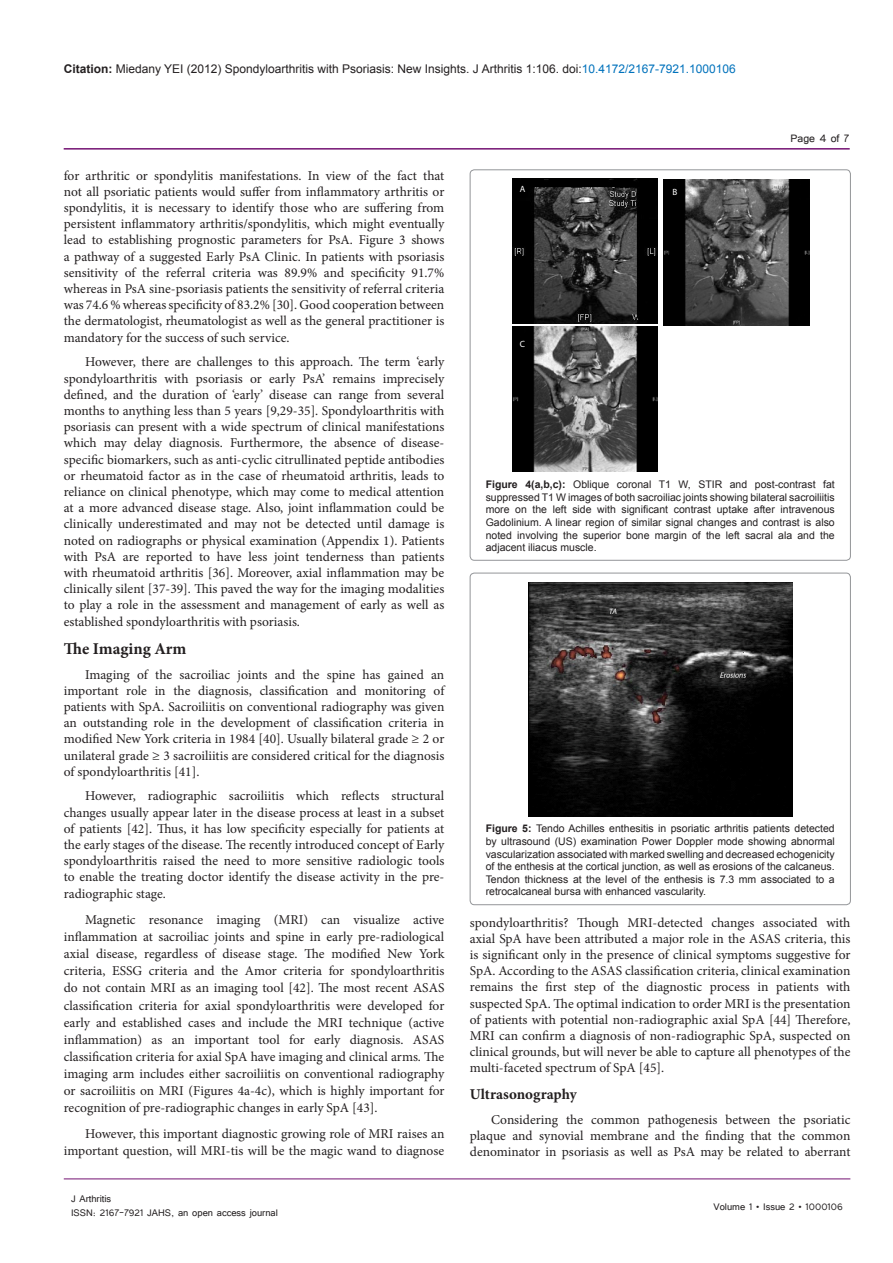
<style>
.page{position:relative;width:893px;height:1263px;background:#fff}
.page>*{position:absolute;margin:0;border:0;box-sizing:border-box;transform-origin:0 0}
.t1{font:700 16.5px "Minion Pro";color:#231f20}
.t2{font:700 15px "Minion Pro";color:#231f20}
.t3{font:13.5px/16.2px "Minion Pro";color:#231f20;text-align:justify}
.t4{font:13.5px "Tunga";color:#231f20}
.t5{font:12px "Arial";color:#231f20}
.t6{font:12px/14.4px "Tunga";color:#231f20}
.t7{font:10.5px/12.6px "Arial";color:#231f20;text-align:justify}
.t8{font:9px "Myriad Pro";color:#fff}
.s1{font-weight:700}
.s2{color:#0072bc}
</style>
<div class="page">
<hr style="left:64px;top:148px;width:786px;height:2px;background:#741272">
<hr style="left:64px;top:1179px;width:786px;height:1px;background:#741272">
<img style="left:512px;top:179px;width:145px;height:145px">
<img style="left:663px;top:179px;width:146px;height:147px">
<img style="left:512px;top:327px;width:145px;height:145px">
<div style="left:470px;top:170px;width:380px;height:390px;border:1px solid #939598;border-radius:4px"></div>
<img style="left:528px;top:582px;width:264px;height:234px">
<div style="left:470px;top:573px;width:380px;height:332px;border:1px solid #939598;border-radius:4px"></div>
<p class="t5" style="left:64px;top:60px;width:674px"><span class="s1">Citation:</span> Miedany YEI (2012) Spondyloarthritis with Psoriasis: New Insights. J Arthritis 1:106. doi:<span class="s2">10.4172/2167-7921.1000106</span></p>
<p class="t4" style="left:790px;top:129px;width:60px">Page 4 of 7</p>
<p class="t3" style="left:64px;top:167px;width:382px">for arthritic or spondylitis manifestations. In view of the fact that not all psoriatic patients would suffer from inflammatory arthritis or spondylitis, it is necessary to identify those who are suffering from persistent inflammatory arthritis/spondylitis, which might eventually lead to establishing prognostic parameters for PsA. Figure 3 shows a pathway of a suggested Early PsA Clinic. In patients with psoriasis sensitivity of the referral criteria was 89.9% and specificity 91.7% whereas in PsA sine-psoriasis patients the sensitivity of referral criteria was 74.6 % whereas specificity of 83.2% [30]. Good cooperation between the dermatologist, rheumatologist as well as the general practitioner is mandatory for the success of such service.</p>
<p class="t3" style="left:64px;top:354px;width:382px;text-indent:21px">However, there are challenges to this approach. The term ‘early spondyloarthritis with psoriasis or early PsA’ remains imprecisely defined, and the duration of ‘early’ disease can range from several months to anything less than 5 years [9,29-35]. Spondyloarthritis with psoriasis can present with a wide spectrum of clinical manifestations which may delay diagnosis. Furthermore, the absence of disease&shy;specific biomarkers, such as anti-cyclic citrullinated peptide antibodies or rheumatoid factor as in the case of rheumatoid arthritis, leads to reliance on clinical phenotype, which may come to medical attention at a more advanced disease stage. Also, joint inflammation could be clinically underestimated and may not be detected until damage is noted on radiographs or physical examination (Appendix 1). Patients with PsA are reported to have less joint tenderness than patients with rheumatoid arthritis [36]. Moreover, axial inflammation may be clinically silent [37-39]. This paved the way for the imaging modalities to play a role in the assessment and management of early as well as established spondyloarthritis with psoriasis.</p>
<p class="t1" style="left:64px;top:637px;width:124px">The Imaging Arm</p>
<p class="t3" style="left:64px;top:666px;width:382px;text-indent:21px">Imaging of the sacroiliac joints and the spine has gained an important role in the diagnosis, classification and monitoring of patients with SpA. Sacroiliitis on conventional radiography was given an outstanding role in the development of classification criteria in modified New York criteria in 1984 [40]. Usually bilateral grade ≥ 2 or unilateral grade ≥ 3 sacroiliitis are considered critical for the diagnosis of spondyloarthritis [41].</p>
<p class="t3" style="left:64px;top:788px;width:382px;text-indent:21px">However, radiographic sacroiliitis which reflects structural changes usually appear later in the disease process at least in a subset of patients [42]. Thus, it has low specificity especially for patients at the early stages of the disease. The recently introduced concept of Early spondyloarthritis raised the need to more sensitive radiologic tools to enable the treating doctor identify the disease activity in the pre&shy;radiographic stage.</p>
<p class="t3" style="left:64px;top:911px;width:382px;line-height:17.1px;text-indent:21px">Magnetic resonance imaging (MRI) can visualize active inflammation at sacroiliac joints and spine in early pre-radiological axial disease, regardless of disease stage. The modified New York criteria, ESSG criteria and the Amor criteria for spondyloarthritis do not contain MRI as an imaging tool [42]. The most recent ASAS classification criteria for axial spondyloarthritis were developed for early and established cases and include the MRI technique (active inflammation) as an important tool for early diagnosis. ASAS classification criteria for axial SpA have imaging and clinical arms. The imaging arm includes either sacroiliitis on conventional radiography or sacroiliitis on MRI (Figures 4a-4c), which is highly important for recognition of pre-radiographic changes in early SpA [43].</p>
<p class="t3" style="left:64px;top:1125px;width:382px;line-height:17px;text-align:right">However, this important diagnostic growing role of MRI raises an important question, will MRI-tis will be the magic wand to diagnose</p>
<p class="t6" style="left:71px;top:1190px;width:208px">J Arthritis<br>ISSN: 2167-7921 JAHS, an open access journal</p>
<p class="t8" style="left:520px;top:184px;width:7px">A</p>
<p class="t8" style="left:673px;top:186px;width:6px">B</p>
<p class="t8" style="left:520px;top:338px;width:7px">C</p>
<p class="t7" style="left:486px;top:478px;width:351px"><span class="s1">Figure 4(a,b,c):</span> Oblique coronal T1 W, STIR and post-contrast fat suppressed T1 W images of both sacroiliac joints showing bilateral sacroiliitis more on the left side with significant contrast uptake after intravenous Gadolinium. A linear region of similar signal changes and contrast is also noted involving the superior bone margin of the left sacral ala and the adjacent iliacus muscle.</p>
<p class="t7" style="left:486px;top:822px;width:351px"><span class="s1">Figure 5:</span> Tendo Achilles enthesitis in psoriatic arthritis patients detected by ultrasound (US) examination Power Doppler mode showing abnormal vascularization associated with marked swelling and decreased echogenicity of the enthesis at the cortical junction, as well as erosions of the calcaneus.<br>Tendon thickness at the level of the enthesis is 7.3 mm associated to a retrocalcaneal bursa with enhanced vascularity.</p>
<p class="t3" style="left:470px;top:914px;width:382px">spondyloarthritis? Though MRI-detected changes associated with axial SpA have been attributed a major role in the ASAS criteria, this is significant only in the presence of clinical symptoms suggestive for SpA. According to the ASAS classification criteria, clinical examination remains the first step of the diagnostic process in patients with suspected SpA. The optimal indication to order MRI is the presentation of patients with potential non-radiographic axial SpA [44] Therefore, MRI can confirm a diagnosis of non-radiographic SpA, suspected on clinical grounds, but will never be able to capture all phenotypes of the multi-faceted spectrum of SpA [45].</p>
<p class="t2" style="left:470px;top:1083px;width:108px">Ultrasonography</p>
<p class="t3" style="left:470px;top:1111px;width:382px;text-indent:21px">Considering the common pathogenesis between the psoriatic plaque and synovial membrane and the finding that the common denominator in psoriasis as well as PsA may be related to aberrant</p>
<p class="t6" style="left:713px;top:1199px;width:131px">Volume 1 • Issue 2 • 1000106</p>
</div>
